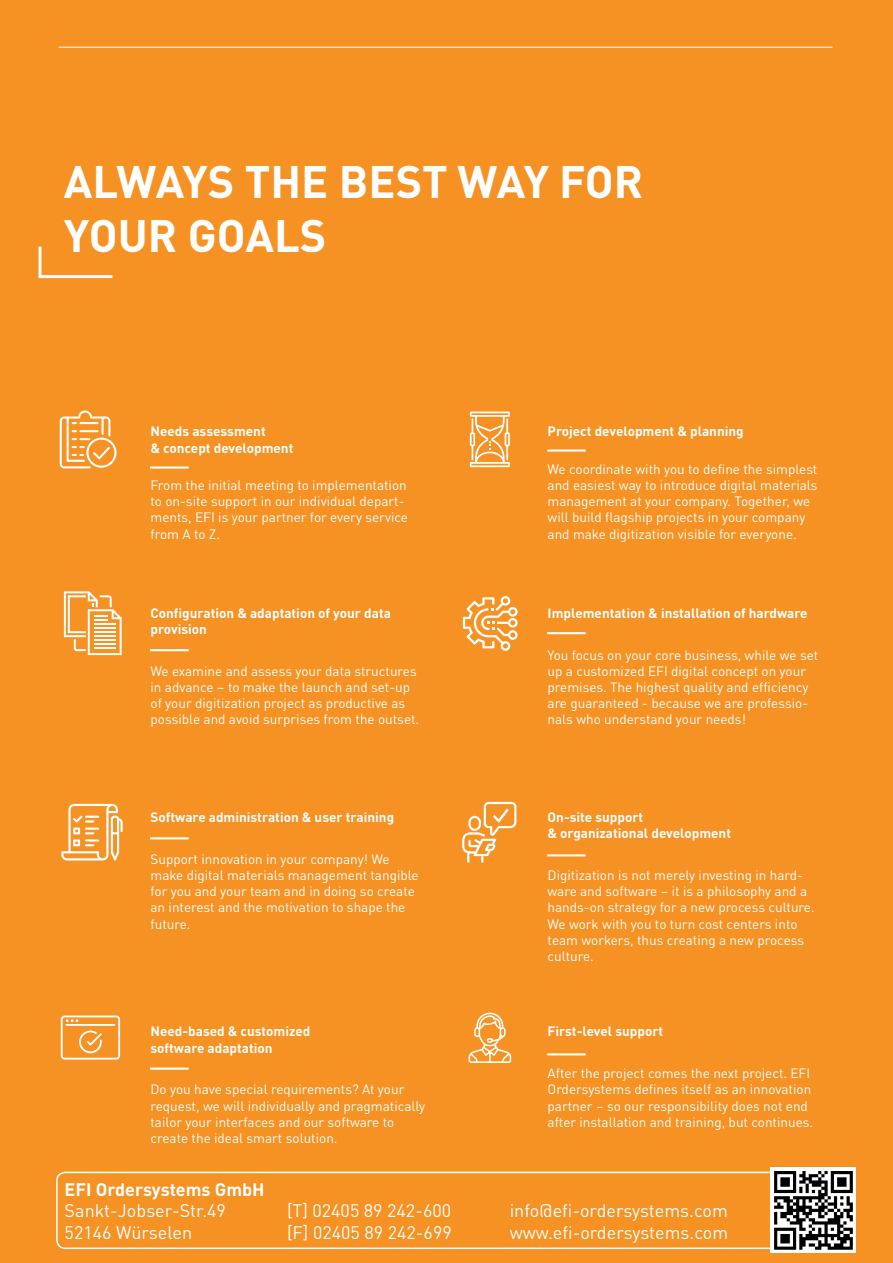
<style>
.page{position:relative;width:893px;height:1263px;background:#f59223}
.page>*{position:absolute;margin:0;border:0;box-sizing:border-box;transform-origin:0 0}
.t1{font:700 45px/54px "DINOT";color:#fff}
.t2{font:18px/21.6px "DINOT";color:#fff}
.t3{font:700 18px "DINOT";color:#fff}
.t4{font:13.5px/16.2px "DINOT";color:#fff}
.t5{font:700 13.5px/16.2px "DINOT";color:#fff}
</style>
<div class="page">
<hr style="left:150px;top:466px;width:39px;height:3px;background:#fff">
<hr style="left:547px;top:449px;width:39px;height:3px;background:#fff">
<hr style="left:150px;top:649px;width:39px;height:2px;background:#fff">
<hr style="left:547px;top:632px;width:39px;height:2px;background:#fff">
<hr style="left:150px;top:837px;width:39px;height:2px;background:#fff">
<hr style="left:547px;top:854px;width:39px;height:2px;background:#fff">
<hr style="left:150px;top:1067px;width:39px;height:3px;background:#fff">
<hr style="left:547px;top:1053px;width:39px;height:2px;background:#fff">
<svg style="left:38px;top:246px;width:75px;height:33px"></svg>
<hr style="left:59px;top:47px;width:774px;height:1px;background:#fff">
<svg style="left:60px;top:410px;width:57px;height:58px"></svg>
<hr style="left:79px;top:422px;width:20px;height:2px;background:#fff">
<svg style="left:470px;top:412px;width:40px;height:55px"></svg>
<svg style="left:64px;top:591px;width:58px;height:64px"></svg>
<svg style="left:463px;top:596px;width:55px;height:55px"></svg>
<svg style="left:61px;top:804px;width:62px;height:56px"></svg>
<svg style="left:462px;top:802px;width:54px;height:60px"></svg>
<svg style="left:61px;top:1015px;width:59px;height:44px"></svg>
<svg style="left:469px;top:1012px;width:42px;height:51px"></svg>
<div style="left:56px;top:1172px;width:796px;height:77px;border:2px solid #fff;border-radius:9px"></div>
<div style="left:771px;top:1168px;width:85px;height:85px;background:#fff"></div>
<svg style="left:774px;top:1171px;width:79px;height:79px"></svg>
<h1 class="t1" style="left:64px;top:150px;width:581px">ALWAYS THE BEST WAY FOR<br>YOUR GOALS</h1>
<p class="t5" style="left:151px;top:422px;width:144px">Needs assessment<br>&amp; concept development</p>
<p class="t4" style="left:151px;top:476px;width:259px">From the initial meeting to implementation to on-site support in our individual depart&shy;ments, EFI is your partner for every service from A to Z.</p>
<p class="t5" style="left:151px;top:604px;width:242px">Configuration &amp; adaptation of your data provision</p>
<p class="t4" style="left:151px;top:662px;width:270px">We examine and assess your data structures in advance – to make the launch and set-up of your digitization project as productive as possible and avoid surprises from the outset.</p>
<p class="t5" style="left:151px;top:808px;width:245px">Software administration &amp; user training</p>
<p class="t4" style="left:151px;top:850px;width:270px">Support innovation in your company! We make digital materials management tangible for you and your team and in doing so create an interest and the motivation to shape the future.</p>
<p class="t5" style="left:151px;top:1022px;width:162px">Need-based &amp; customized software adaptation</p>
<p class="t4" style="left:151px;top:1080px;width:276px">Do you have special requirements? At your request, we will individually and pragmatically tailor your interfaces and our software to create the ideal smart solution.</p>
<p class="t5" style="left:548px;top:422px;width:198px">Project development &amp; planning</p>
<p class="t4" style="left:548px;top:460px;width:272px">We coordinate with you to define the simplest and easiest way to introduce digital materials management at your company. Together, we will build flagship projects in your company and make digitization visible for everyone.</p>
<p class="t5" style="left:548px;top:604px;width:261px">Implementation &amp; installation of hardware</p>
<p class="t4" style="left:548px;top:645px;width:272px">You focus on your core business, while we set up a customized EFI digital concept on your premises. The highest quality and efficiency are guaranteed - because we are professio&shy;nals who understand your needs!</p>
<p class="t5" style="left:548px;top:808px;width:185px">On-site support<br>&amp; organizational development</p>
<p class="t4" style="left:548px;top:866px;width:269px">Digitization is not merely investing in hard&shy;ware and software – it is a philosophy and a hands-on strategy for a new process culture.<br>We work with you to turn cost centers into team workers, thus creating a new process culture.</p>
<p class="t5" style="left:548px;top:1022px;width:117px">First-level support</p>
<p class="t4" style="left:548px;top:1064px;width:267px">After the project comes the next project. EFI Ordersystems defines itself as an innovation partner – so our responsibility does not end after installation and training, but continues.</p>
<h2 class="t3" style="left:65px;top:1175px;width:201px">EFI Ordersystems GmbH</h2>
<h2 class="t2" style="left:65px;top:1198px;width:163px">Sankt-Jobser-Str.49<br>52146 Würselen</h2>
<h2 class="t2" style="left:287px;top:1198px;width:166px">[T] 02405 89 242-600 [F] 02405 89 242-699</h2>
<h2 class="t2" style="left:510px;top:1198px;width:220px">info@efi-ordersystems.com www.efi-ordersystems.com</h2>
</div>
